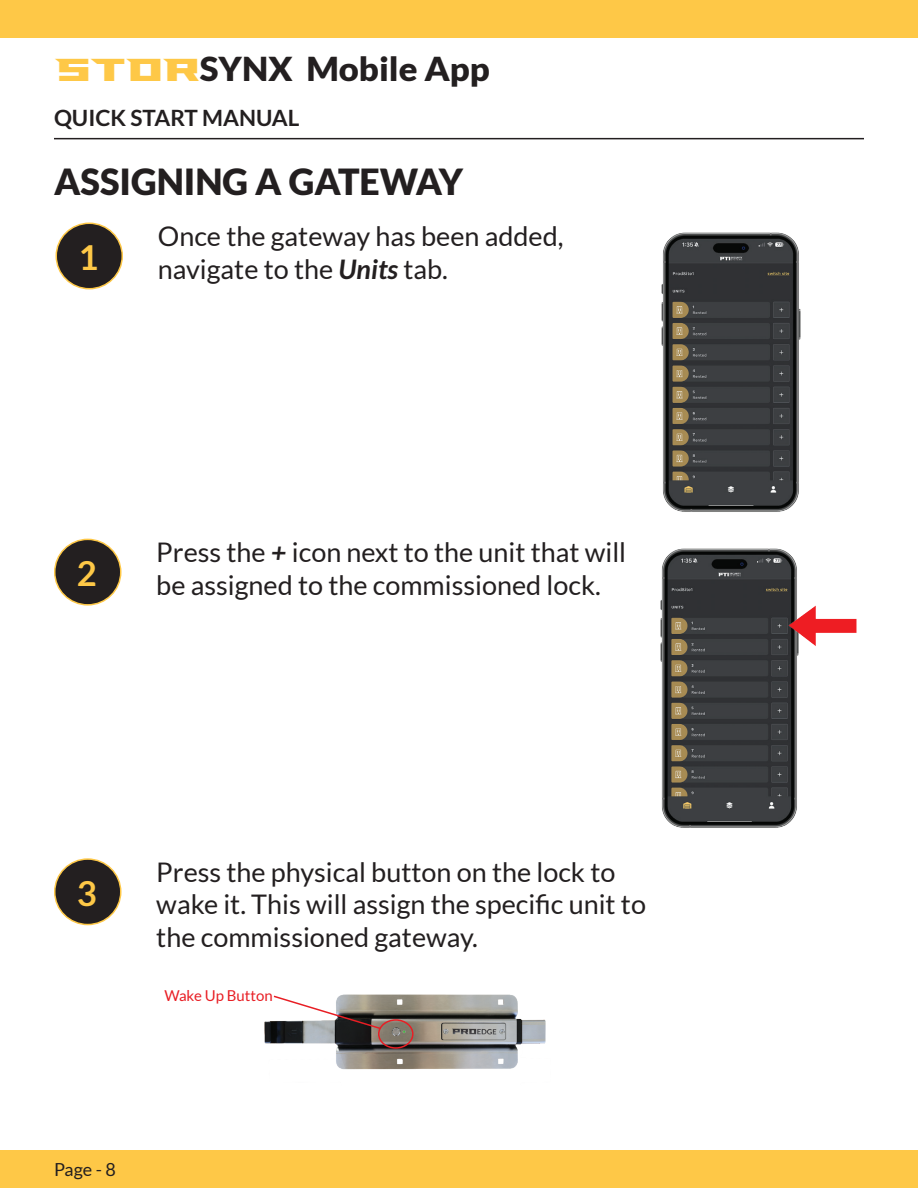
<style>
.page{position:relative;width:918px;height:1188px;background:#fff}
.page>*{position:absolute;margin:0;border:0;box-sizing:border-box;transform-origin:0 0}
.t1{font:900 36px "Lato";color:#231f20}
.t2{font:700 34.5px "Lato";color:#fec847}
.t3{font:900 33px "Lato";color:#231f20;scale:1.05 1}
.t4{font:27px/32.4px "Lato";color:#231f20}
.t5{font:700 22.5px "Lato";color:#231f20}
.t6{font:18px "Lato";color:#231f20}
.t7{font:15px "Lato";color:#e81e24}
.s1{font-family:"Falcons Font";font-weight:400;color:#fec847}
.s2{font-weight:700;font-style:italic}
</style>
<div class="page">
<div style="left:0;top:0;width:918px;height:38px;background:#fec847"></div>
<div style="left:0;top:1150px;width:918px;height:38px;background:#fec847"></div>
<hr style="left:54px;top:138px;width:810px;height:1px;background:#231f20">
<div style="left:56px;top:223px;width:66px;height:66px;background:#231f20;border-radius:50%"></div>
<div style="left:56px;top:223px;width:67px;height:66px;border:2px solid #fec847;border-radius:50%"></div>
<div style="left:55px;top:859px;width:66px;height:66px;background:#231f20;border-radius:50%"></div>
<div style="left:54px;top:858px;width:68px;height:67px;border:2px solid #fec847;border-radius:50%"></div>
<img style="left:661px;top:232px;width:140px;height:280px">
<div style="left:55px;top:539px;width:66px;height:66px;background:#231f20;border-radius:50%"></div>
<div style="left:54px;top:539px;width:68px;height:67px;border:2px solid #fec847;border-radius:50%"></div>
<img style="left:660px;top:548px;width:137px;height:280px">
<img style="left:264px;top:994px;width:282px;height:76px">
<div style="left:378px;top:1019px;width:36px;height:30px;border:2px solid #e81e24;border-radius:50%"></div>
<svg style="left:272px;top:994px;width:110px;height:36px"></svg>
<img style="left:783px;top:594px;width:74px;height:64px">
<p class="t3" style="left:54px;top:49px;width:417px"><span class="s1">STOR</span>SYNX Mobile App</p>
<p class="t5" style="left:54px;top:105px;width:247px">QUICK START MANUAL</p>
<h1 class="t1" style="left:54px;top:161px;width:411px">ASSIGNING A GATEWAY</h1>
<p class="t2" style="left:78px;top:238px;width:22px">1</p>
<p class="t4" style="left:158px;top:220px;width:407px">Once the gateway has been added, navigate to the <span class="s2">Units</span> tab.</p>
<p class="t2" style="left:77px;top:554px;width:22px">2</p>
<p class="t4" style="left:156px;top:536px;width:471px">Press the <span class="s2">+</span> icon next to the unit that will be assigned to the commissioned lock.</p>
<p class="t2" style="left:77px;top:873px;width:22px">3</p>
<p class="t4" style="left:156px;top:856px;width:491px">Press the physical button on the lock to wake it. This will assign the specific unit to the commissioned gateway.</p>
<p class="t7" style="left:164px;top:987px;width:110px">Wake Up Button</p>
<p class="t6" style="left:54px;top:1159px;width:63px">Page - 8</p>
</div>
